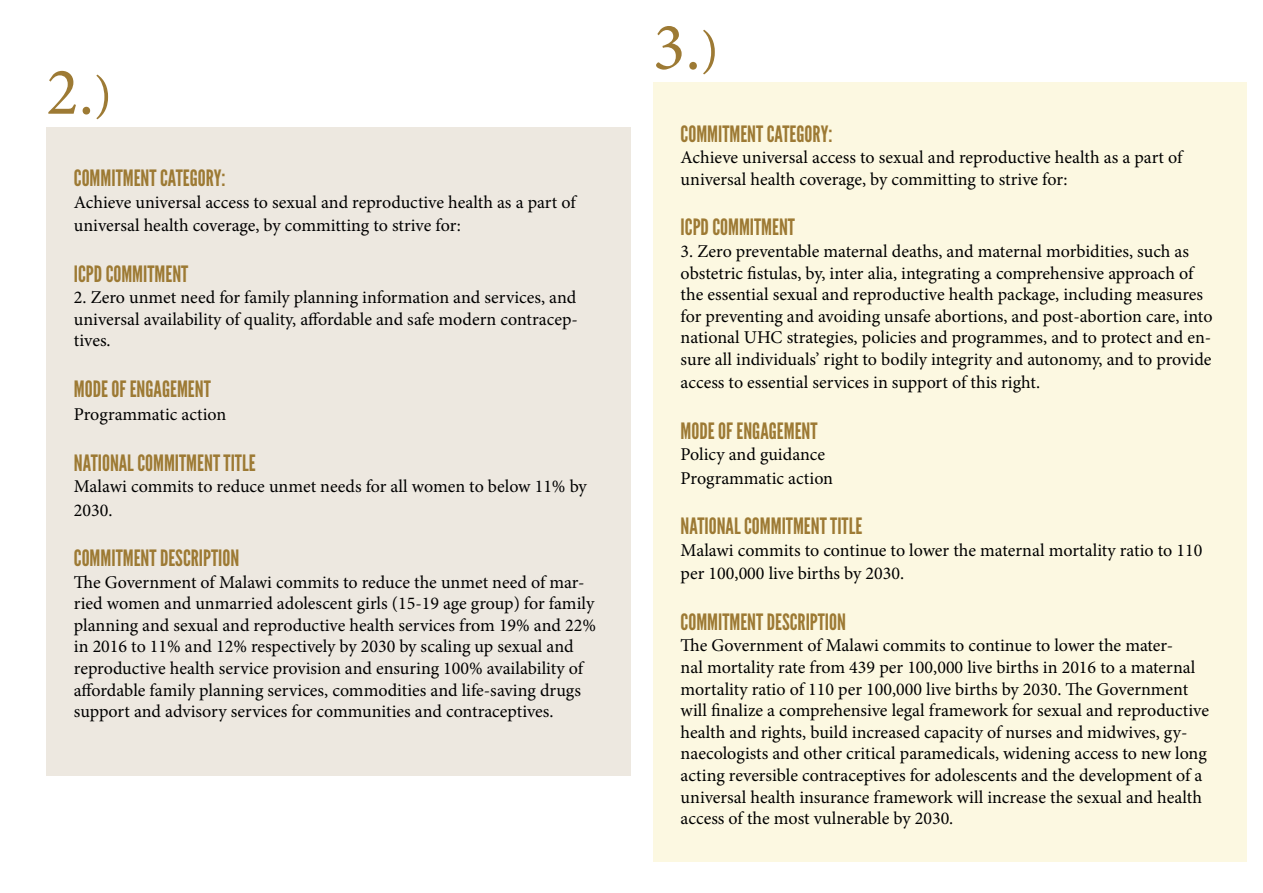
<style>
.page{position:relative;width:1263px;height:893px;background:#fff}
.page>*{position:absolute;margin:0;border:0;box-sizing:border-box;transform-origin:0 0}
.t1{font:67.5px "Minion Pro";color:#9d7a34}
.t2{font:22.5px "League Gothic";color:#9d7a34}
.t3{font:18px/21.6px "Minion Pro";color:#000}
.s1{font-size:51px}
</style>
<div class="page">
<div style="left:46px;top:127px;width:585px;height:649px;background:#ede8e0"></div>
<div style="left:653px;top:82px;width:593px;height:780px;background:#fcf8e1"></div>
<h1 class="t1" style="left:46px;top:47px;width:67px">2.<span class="s1">)</span></h1>
<p class="t2" style="left:74px;top:165px;width:153px">COMMITMENT CATEGORY:</p>
<p class="t3" style="left:74px;top:190px;width:503px;line-height:23.4px">Achieve universal access to sexual and reproductive health as a part of universal health coverage, by committing to strive for:</p>
<p class="t2" style="left:74px;top:260px;width:116px">ICPD COMMITMENT</p>
<p class="t3" style="left:74px;top:287px;width:505px;text-align:justify">2. Zero unmet need for family planning information and services, and universal availability of quality, affordable and safe modern contracep&shy;tives.</p>
<p class="t2" style="left:74px;top:375px;width:138px">MODE OF ENGAGEMENT</p>
<p class="t3" style="left:74px;top:404px;width:154px">Programmatic action</p>
<p class="t2" style="left:74px;top:449px;width:183px">NATIONAL COMMITMENT TITLE</p>
<p class="t3" style="left:74px;top:475px;width:514px;line-height:23.4px">Malawi commits to reduce unmet needs for all women to below 11% by<br>2030.</p>
<p class="t2" style="left:74px;top:545px;width:167px">COMMITMENT DESCRIPTION</p>
<p class="t3" style="left:74px;top:571px;width:524px">The Government of Malawi commits to reduce the unmet need of mar&shy;ried women and unmarried adolescent girls (15-19 age group) for family planning and sexual and reproductive health services from 19% and 22% in 2016 to 11% and 12% respectively by 2030 by scaling up sexual and reproductive health service provision and ensuring 100% availability of affordable family planning services, commodities and life-saving drugs support and advisory services for communities and contraceptives.</p>
<h1 class="t1" style="left:653px;top:2px;width:67px">3.<span class="s1">)</span></h1>
<p class="t2" style="left:681px;top:120px;width:153px">COMMITMENT CATEGORY:</p>
<p class="t3" style="left:681px;top:147px;width:503px">Achieve universal access to sexual and reproductive health as a part of universal health coverage, by committing to strive for:</p>
<p class="t2" style="left:681px;top:214px;width:116px">ICPD COMMITMENT</p>
<p class="t3" style="left:681px;top:241px;width:533px">3. Zero preventable maternal deaths, and maternal morbidities, such as obstetric fistulas, by, inter alia, integrating a comprehensive approach of the essential sexual and reproductive health package, including measures for preventing and avoiding unsafe abortions, and post-abortion care, into national UHC strategies, policies and programmes, and to protect and en&shy;sure all individuals’ right to bodily integrity and autonomy, and to provide</p>
<p class="t3" style="left:681px;top:372px;width:361px">access to essential services in support of this right.</p>
<p class="t2" style="left:681px;top:417px;width:138px">MODE OF ENGAGEMENT</p>
<p class="t3" style="left:681px;top:443px;width:154px;line-height:23.4px">Policy and guidance<br>Programmatic action</p>
<p class="t2" style="left:681px;top:513px;width:183px">NATIONAL COMMITMENT TITLE</p>
<p class="t3" style="left:681px;top:538px;width:523px;line-height:23.4px">Malawi commits to continue to lower the maternal mortality ratio to 110 per 100,000 live births by 2030.</p>
<p class="t2" style="left:681px;top:608px;width:167px">COMMITMENT DESCRIPTION</p>
<p class="t3" style="left:681px;top:635px;width:530px">The Government of Malawi commits to continue to lower the mater-<br>nal mortality rate from 439 per 100,000 live births in 2016 to a maternal mortality ratio of 110 per 100,000 live births by 2030. The Government will finalize a comprehensive legal framework for sexual and reproductive health and rights, build increased capacity of nurses and midwives, gy&shy;naecologists and other critical paramedicals, widening access to new long acting reversible contraceptives for adolescents and the development of a universal health insurance framework will increase the sexual and health access of the most vulnerable by 2030.</p>
</div>
